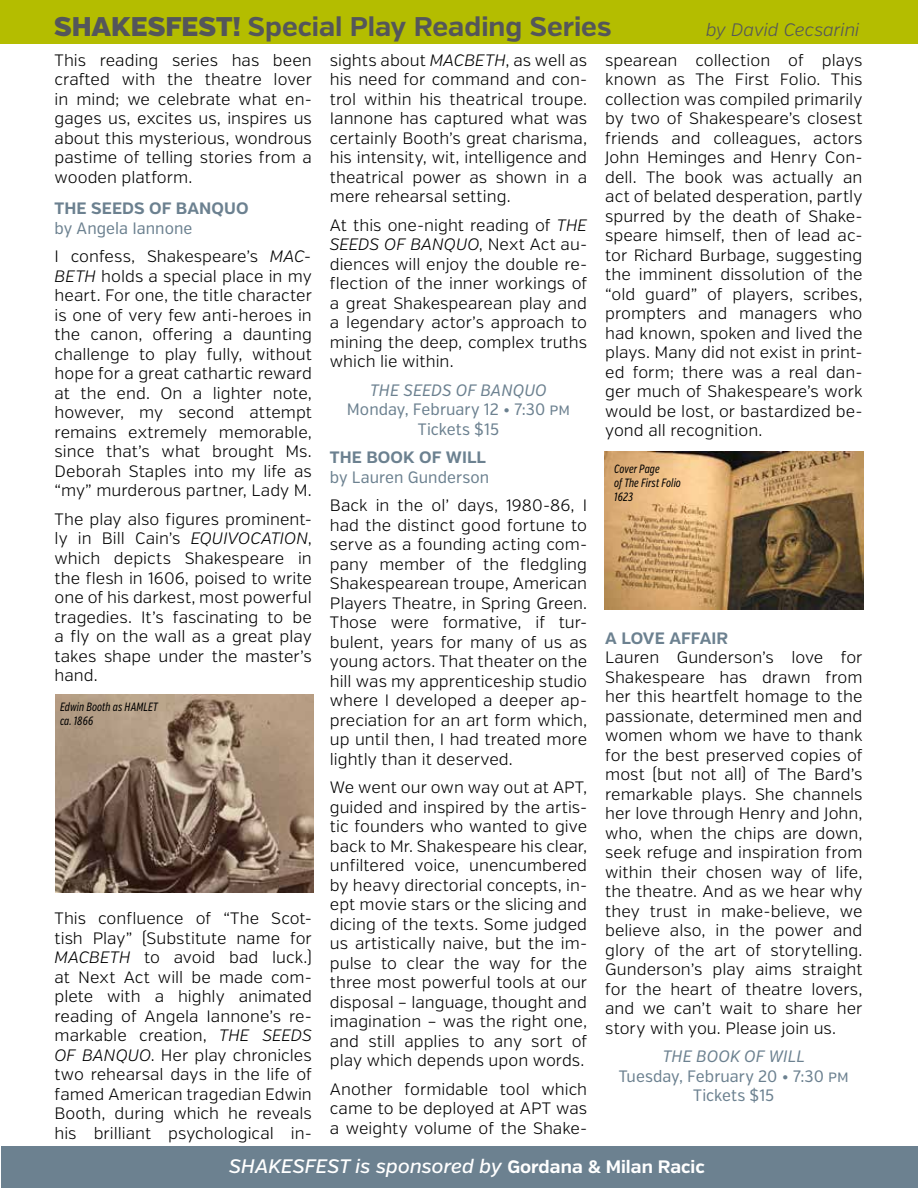
<style>
.page{position:relative;width:918px;height:1188px;background:#fff}
.page>*{position:absolute;margin:0;border:0;box-sizing:border-box;transform-origin:0 0}
.t1{font:700 27px "Verb";color:#54565a}
.t2{font:italic 500 19.5px "Verb";color:#fff}
.t3{font:italic 300 18px "Verb";letter-spacing:-.005em;color:#54565a}
.t4{font:300 16.5px/19.5px "Verb";color:#000;text-align:justify}
.t5{font:16.5px/19.5px "Verb Cond";color:#6c8190;text-align:center}
.t6{font:700 16.5px "Verb";letter-spacing:.005em;color:#6c8190}
.t7{font:italic 16.5px "Verb Cond";letter-spacing:.005em;color:#6c8190}
.t8{font:italic 12px/14.4px "Verb Comp";color:#000}
.s1{font-weight:900}
.s2{font-style:italic}
.s3{font-weight:700;font-style:normal;font-size:18px}
</style>
<div class="page">
<div style="left:0;top:0;width:918px;height:43px;background:#b4bd00"></div>
<hr style="left:0;top:0;width:1px;height:43px;background:#6c8190">
<div style="left:1px;top:1147px;width:917px;height:41px;background:#6c8190"></div>
<img style="left:56px;top:695px;width:257px;height:197px">
<img style="left:605px;top:452px;width:259px;height:157px">
<h1 class="t1" style="left:54px;top:10px;width:559px"><span class="s1">SHAKESFEST!</span> Special Play Reading Series</h1>
<p class="t3" style="left:706px;top:19px;width:155px">by David Cecsarini</p>
<p class="t4" style="left:55px;top:50px;width:259px">This reading series has been crafted with the theatre lover in mind; we celebrate what en&shy;gages us, excites us, inspires us about this mysterious, wondrous pastime of telling stories from a wooden platform.</p>
<p class="t6" style="left:55px;top:199px;width:196px">THE SEEDS OF BANQUO</p>
<p class="t5" style="left:55px;top:219px;width:139px">by Angela Iannone</p>
<p class="t4" style="left:55px;top:247px;width:259px">I confess, Shakespeare’s <span class="s2">MAC-BETH</span> holds a special place in my heart. For one, the title character is one of very few anti-heroes in the canon, offering a daunting challenge to play fully, without hope for a great cathartic reward at the end. On a lighter note, however, my second attempt remains extremely memorable, since that’s what brought Ms.<br>Deborah Staples into my life as “my” murderous partner, Lady M.</p>
<p class="t4" style="left:55px;top:510px;width:259px">The play also figures prominent&shy;ly in Bill Cain’s <span class="s2">EQUIVOCATION</span>, which depicts Shakespeare in the flesh in 1606, poised to write one of his darkest, most powerful tragedies. It’s fascinating to be a fly on the wall as a great play takes shape under the master’s hand.</p>
<p class="t4" style="left:330px;top:51px;width:259px">sights about <span class="s2">MACBETH</span>, as well as his need for command and con&shy;trol within his theatrical troupe.<br>Iannone has captured what was certainly Booth’s great charisma, his intensity, wit, intelligence and theatrical power as shown in a mere rehearsal setting.</p>
<p class="t4" style="left:330px;top:216px;width:259px">At this one-night reading of <span class="s2">THE SEEDS OF BANQUO</span>, Next Act au&shy;diences will enjoy the double re&shy;flection of the inner workings of a great Shakespearean play and a legendary actor’s approach to mining the deep, complex truths which lie within.</p>
<p class="t7" style="left:370px;top:380px;width:178px">THE SEEDS OF BANQUO</p>
<p class="t5" style="left:347px;top:400px;width:225px">Monday, February 12 • 7:30 pm<br>Tickets $15</p>
<p class="t6" style="left:330px;top:448px;width:158px">THE BOOK OF WILL</p>
<p class="t5" style="left:330px;top:468px;width:161px">by Lauren Gunderson</p>
<p class="t4" style="left:330px;top:496px;width:259px">Back in the ol’ days, 1980-86, I had the distinct good fortune to serve as a founding acting com&shy;pany member of the fledgling Shakespearean troupe, American Players Theatre, in Spring Green.<br>Those were formative, if tur&shy;bulent, years for many of us as young actors. That theater on the hill was my apprenticeship studio where I developed a deeper ap&shy;preciation for an art form which, up until then, I had treated more lightly than it deserved.</p>
<p class="t4" style="left:330px;top:778px;width:259px">We went our own way out at APT, guided and inspired by the artis&shy;tic founders who wanted to give back to Mr. Shakespeare his clear, unfiltered voice, unencumbered by heavy directorial concepts, in&shy;ept movie stars or the slicing and dicing of the texts. Some judged us artistically naive, but the im&shy;pulse to clear the way for the three most powerful tools at our disposal – language, thought and imagination – was the right one, and still applies to any sort of play which depends upon words.</p>
<p class="t4" style="left:330px;top:1080px;width:259px">Another formidable tool which came to be deployed at APT was a weighty volume of the Shake-</p>
<p class="t4" style="left:605px;top:51px;width:259px">spearean collection of plays known as The First Folio. This collection was compiled primarily by two of Shakespeare’s closest friends and colleagues, actors John Heminges and Henry Con&shy;dell. The book was actually an act of belated desperation, partly spurred by the death of Shake&shy;speare himself, then of lead ac&shy;tor Richard Burbage, suggesting the imminent dissolution of the “old guard” of players, scribes, prompters and managers who had known, spoken and lived the plays. Many did not exist in print&shy;ed form; there was a real dan&shy;ger much of Shakespeare’s work would be lost, or bastardized be&shy;yond all recognition.</p>
<p class="t8" style="left:614px;top:461px;width:68px">Cover Page<br>of The First Folio<br>1623</p>
<p class="t6" style="left:605px;top:628px;width:124px">A LOVE AFFAIR</p>
<p class="t4" style="left:605px;top:648px;width:259px">Lauren Gunderson’s love for Shakespeare has drawn from her this heartfelt homage to the passionate, determined men and women whom we have to thank for the best preserved copies of most (but not all) of The Bard’s remarkable plays. She channels her love through Henry and John, who, when the chips are down, seek refuge and inspiration from within their chosen way of life, the theatre. And as we hear why they trust in make-believe, we believe also, in the power and glory of the art of storytelling.<br>Gunderson’s play aims straight for the heart of theatre lovers, and we can’t wait to share her story with you. Please join us.</p>
<p class="t7" style="left:663px;top:1047px;width:143px">THE BOOK OF WILL</p>
<p class="t5" style="left:619px;top:1067px;width:232px">Tuesday, February 20 • 7:30 pm<br>Tickets $15</p>
<p class="t8" style="left:60px;top:700px;width:100px">Edwin Booth as HAMLET ca. 1866</p>
<p class="t4" style="left:55px;top:909px;width:259px">This confluence of “The Scot&shy;tish Play” (Substitute name for <span class="s2">MACBETH</span> to avoid bad luck.) at Next Act will be made com&shy;plete with a highly animated reading of Angela Iannone’s re&shy;markable creation, <span class="s2">THE SEEDS OF BANQUO</span>. Her play chronicles two rehearsal days in the life of famed American tragedian Edwin Booth, during which he reveals his brilliant psychological in-</p>
<p class="t2" style="left:229px;top:1155px;width:477px">SHAKESFEST is sponsored by <span class="s3">Gordana &amp; Milan Racic</span></p>
</div>
